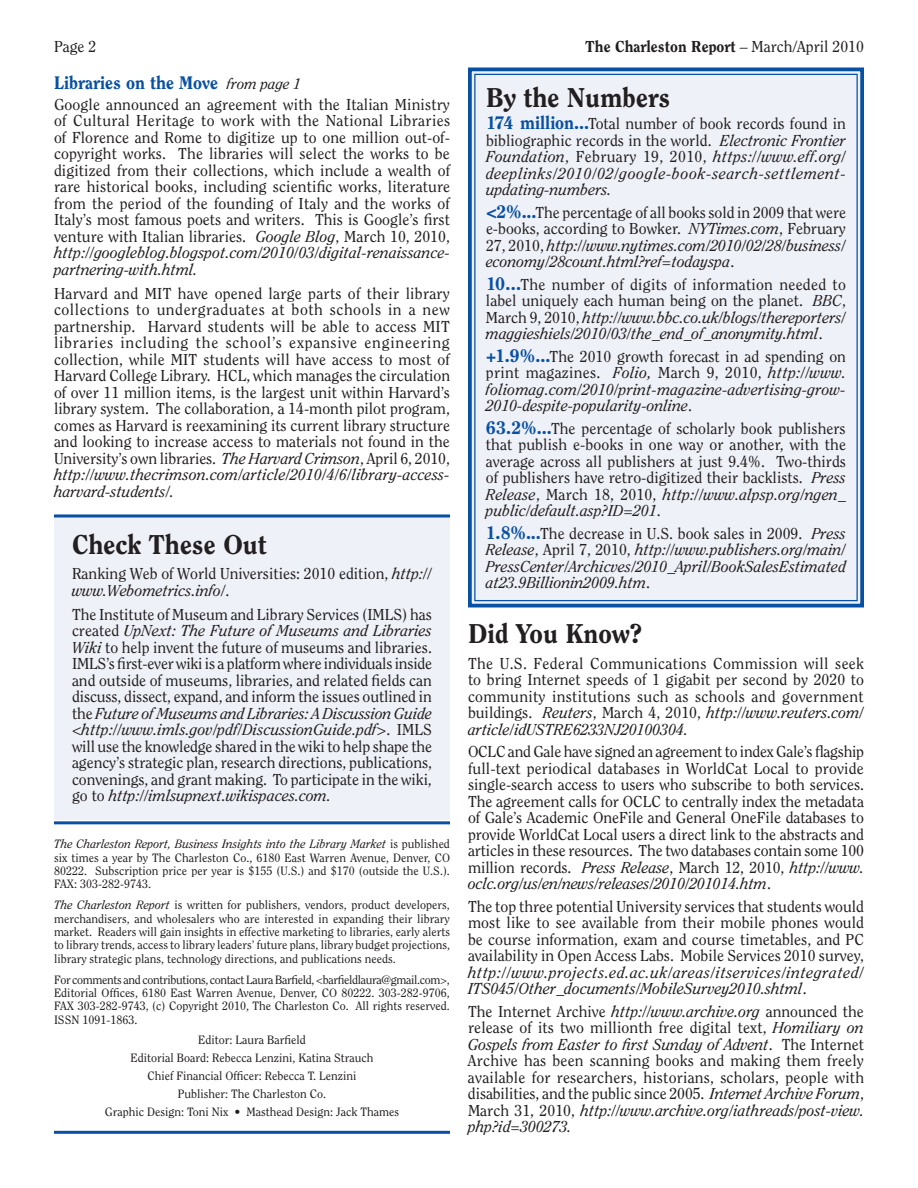
<style>
.page{position:relative;width:918px;height:1188px;background:#fff}
.page>*{position:absolute;margin:0;border:0;box-sizing:border-box;transform-origin:0 0}
.t1{font:800 27px "Clearface";color:#231f20}
.t2{font:800 18px "Clearface";color:#0850a3}
.t3{font:15.75px/16.5px "Clearface";color:#231f20;text-align:justify}
.t4{font:italic 15.75px/16.5px "Clearface";color:#231f20;text-align:justify}
.t5{font:italic 15.75px/16.5px "Clearface";letter-spacing:.035em;color:#231f20}
.t6{font:800 15.75px "Clearface";color:#231f20}
.t7{font:12px/13.4px "Clearface";color:#231f20;text-align:justify}
.s1{font-weight:400}
.s2{font-weight:400;font-style:italic;font-size:15px;color:#231f20}
.s3{font-style:italic}
.s4{font-weight:800;font-style:normal;font-size:18px;color:#0850a3}
.s5{font-style:normal}
.s6{font-weight:800;font-size:18px;color:#0850a3}
</style>
<div class="page">
<hr style="left:54px;top:821px;width:396px;height:3px;background:#0850a3">
<hr style="left:54px;top:1131px;width:396px;height:3px;background:#0850a3">
<div style="left:468px;top:67px;width:396px;height:541px;background:#eff1f8"></div>
<div style="left:54px;top:514px;width:396px;height:306px;background:#eff1f8"></div>
<svg style="left:54px;top:514px;width:396px;height:4px;background:#4178b8"></svg>
<p class="t3" style="left:54px;top:38px;width:44px">Page 2</p>
<p class="t6" style="left:585px;top:37px;width:280px">The Charleston Report <span class="s1">– March/April 2010</span></p>
<p class="t2" style="left:54px;top:71px;width:249px">Libraries on the Move <span class="s2">from page 1</span></p>
<p class="t3" style="left:54px;top:96px;width:398px">Google announced an agreement with the Italian Ministry of Cultural Heritage to work with the National Libraries of Florence and Rome to digitize up to one million out-of&shy;copyright works. The libraries will select the works to be digitized from their collections, which include a wealth of rare historical books, including scientific works, literature from the period of the founding of Italy and the works of Italy’s most famous poets and writers. This is Google’s first venture with Italian libraries. <span class="s3">Google Blog</span>, March 10, 2010, <span class="s3">http://googleblog.blogspot.com/2010/03/digital-renaissance&shy;partnering-with.html.</span></p>
<p class="t3" style="left:54px;top:285px;width:398px">Harvard and MIT have opened large parts of their library collections to undergraduates at both schools in a new partnership. Harvard students will be able to access MIT libraries including the school’s expansive engineering collection, while MIT students will have access to most of Harvard College Library. HCL, which manages the circulation of over 11 million items, is the largest unit within Harvard’s library system. The collaboration, a 14-month pilot program, comes as Harvard is reexamining its current library structure and looking to increase access to materials not found in the University’s own libraries. <span class="s3">The Harvard Crimson</span>, April 6, 2010, <span class="s3">http://www.thecrimson.com/article/2010/4/6/library-access&shy;harvard-students/.</span></p>
<h1 class="t1" style="left:72px;top:528px;width:196px">Check These Out</h1>
<p class="t3" style="left:72px;top:565px;width:362px">Ranking Web of World Universities: 2010 edition, <span class="s3">http:// www.Webometrics.info/</span>.</p>
<p class="t3" style="left:72px;top:606px;width:362px">The Institute of Museum and Library Services (IMLS) has created <span class="s3">UpNext: The Future of Museums and Libraries Wiki</span> to help invent the future of museums and libraries.<br>IMLS’s first-ever wiki is a platform where individuals inside and outside of museums, libraries, and related fields can discuss, dissect, expand, and inform the issues outlined in the <span class="s3">Future of Museums and Libraries: A Discussion Guide &lt;http://www.imls.gov/pdf/DiscussionGuide.pdf&gt;</span>. IMLS will use the knowledge shared in the wiki to help shape the agency’s strategic plan, research directions, publications, convenings, and grant making. To participate in the wiki, go to <span class="s3">http://imlsupnext.wikispaces.com.</span></p>
<p class="t7" style="left:54px;top:837px;width:398px"><span class="s3">The Charleston Report, Business Insights into the Library Market</span> is published six times a year by The Charleston Co., 6180 East Warren Avenue, Denver, CO 80222. Subscription price per year is $155 (U.S.) and $170 (outside the U.S.).<br>FAX: 303-282-9743.</p>
<p class="t7" style="left:54px;top:898px;width:398px"><span class="s3">The Charleston Report</span> is written for publishers, vendors, product developers, merchandisers, and wholesalers who are interested in expanding their library market. Readers will gain insights in effective marketing to libraries, early alerts to library trends, access to library leaders’ future plans, library budget projections, library strategic plans, technology directions, and publications needs.</p>
<p class="t7" style="left:54px;top:972px;width:397px">For comments and contributions, contact Laura Barfield, &lt;barfieldlaura@gmail.com&gt;, Editorial Offices, 6180 East Warren Avenue, Denver, CO 80222. 303-282-9706, FAX 303-282-9743, (c) Copyright 2010, The Charleston Co. All rights reserved.<br>ISSN 1091-1863.</p>
<p class="t7" style="left:105px;top:1031px;width:296px;line-height:17.9px;text-align:center">Editor: Laura Barfield<br>Editorial Board: Rebecca Lenzini, Katina Strauch<br>Chief Financial Officer: Rebecca T. Lenzini<br>Publisher: The Charleston Co.<br>Graphic Design: Toni Nix • Masthead Design: Jack Thames</p>
<h1 class="t1" style="left:486px;top:81px;width:186px">By the Numbers</h1>
<p class="t4" style="left:486px;top:115px;width:362px"><span class="s4">174 million...</span><span class="s5">Total number of book records found in bibliographic records in the world.</span> Electronic Frontier Foundation<span class="s5">, February 19, 2010,</span> https://www.eff.org/ deeplinks/2010/02/google-book-search-settlement&shy;updating-numbers.</p>
<p class="t4" style="left:486px;top:204px;width:362px"><span class="s4">&lt;2%...</span><span class="s5">The percentage of all books sold in 2009 that were e-books, according to Bowker.</span> NYTimes.com<span class="s5">, February 27, 2010,</span> http://www.nytimes.com/2010/02/28/business/ economy/28count.html?ref=todayspa<span class="s5">.</span></p>
<p class="t3" style="left:486px;top:276px;width:362px"><span class="s6">10...</span>The number of digits of information needed to label uniquely each human being on the planet. <span class="s3">BBC</span>, March 9, 2010, <span class="s3">http://www.bbc.co.uk/blogs/thereporters/ maggieshiels/2010/03/the_end_of_anonymity.html</span>.</p>
<p class="t4" style="left:486px;top:348px;width:362px"><span class="s4">+1.9%...</span><span class="s5">The 2010 growth forecast in ad spending on print magazines.</span> Folio, <span class="s5">March 9, 2010,</span> http://www. foliomag.com/2010/print-magazine-advertising-grow-2010-despite-popularity-online<span class="s5">.</span></p>
<p class="t3" style="left:486px;top:420px;width:362px"><span class="s6">63.2%...</span>The percentage of scholarly book publishers that publish e-books in one way or another, with the average across all publishers at just 9.4%. Two-thirds of publishers have retro-digitized their backlists. <span class="s3">Press Release</span>, March 18, 2010, <span class="s3">http://www.alpsp.org/ngen_ public/default.asp?ID=201</span>.</p>
<p class="t4" style="left:486px;top:525px;width:362px"><span class="s4">1.8%...</span><span class="s5">The decrease in U.S. book sales in 2009.</span> Press Release<span class="s5">, April 7, 2010,</span> http://www.publishers.org/main/ PressCenter/Archicves/2010_April/BookSalesEstimated at23.9Billionin2009.htm<span class="s5">.</span></p>
<h1 class="t1" style="left:468px;top:617px;width:176px">Did You Know?</h1>
<p class="t3" style="left:468px;top:655px;width:398px">The U.S. Federal Communications Commission will seek to bring Internet speeds of 1 gigabit per second by 2020 to community institutions such as schools and government buildings. <span class="s3">Reuters</span>, March 4, 2010, <span class="s3">http://www.reuters.com/ article/idUSTRE6233NJ20100304.</span></p>
<p class="t3" style="left:468px;top:743px;width:398px">OCLC and Gale have signed an agreement to index Gale’s flagship full-text periodical databases in WorldCat Local to provide single-search access to users who subscribe to both services.<br>The agreement calls for OCLC to centrally index the metadata of Gale’s Academic OneFile and General OneFile databases to provide WorldCat Local users a direct link to the abstracts and articles in these resources. The two databases contain some 100 million records. <span class="s3">Press Release</span>, March 12, 2010, <span class="s3">http://www. oclc.org/us/en/news/releases/2010/201014.htm</span>.</p>
<p class="t3" style="left:468px;top:898px;width:398px">The top three potential University services that students would most like to see available from their mobile phones would be course information, exam and course timetables, and PC availability in Open Access Labs. Mobile Services 2010 survey,</p>
<p class="t5" style="left:468px;top:964px;width:397px">http://www.projects.ed.ac.uk/areas/itservices/integrated/<br>ITS045/Other_documents/MobileSurvey2010.shtml<span class="s5">.</span></p>
<p class="t3" style="left:468px;top:1003px;width:398px">The Internet Archive <span class="s3">http://www.archive.org</span> announced the release of its two millionth free digital text, <span class="s3">Homiliary on Gospels from Easter to first Sunday of Advent</span>. The Internet Archive has been scanning books and making them freely available for researchers, historians, scholars, people with disabilities, and the public since 2005. <span class="s3">Internet Archive Forum</span>, March 31, 2010, <span class="s3">http://www.archive.org/iathreads/post-view. php?id=300273.</span></p>
</div>
